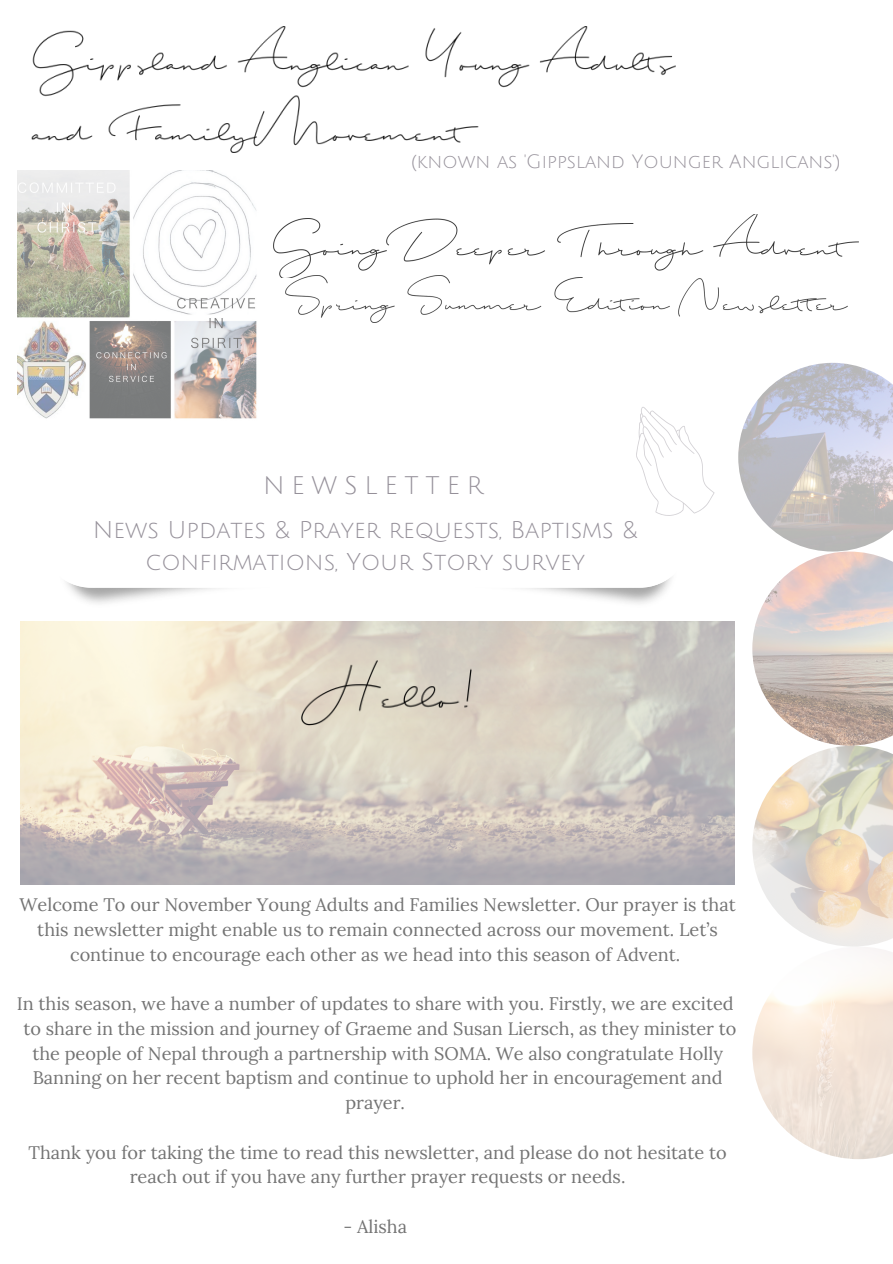
<style>
.page{position:relative;width:893px;height:1264px;background:#fff}
.page>*{position:absolute;margin:0;border:0;box-sizing:border-box;transform-origin:0 0}
.t1{font:24.75px "Julius Sans One";letter-spacing:.275em;color:#959099}
.t2{font:23.7px/32.5px "Julius Sans One";color:#959099;text-align:center}
.t3{font:18.75px "Julius Sans One";color:#959099}
.t4{font:18.15px/24.8px "Lora";color:#737373;text-align:center}
</style>
<div class="page">
<img style="left:738px;top:363px;width:154px;height:188px">
<img style="left:31px;top:27px;width:644px;height:125px">
<img style="left:18px;top:171px;width:239px;height:248px">
<img style="left:752px;top:551px;width:140px;height:608px">
<svg style="left:636px;top:407px;width:78px;height:109px"></svg>
<img style="left:21px;top:621px;width:713px;height:263px">
<img style="left:302px;top:660px;width:169px;height:66px">
<img style="left:274px;top:214px;width:584px;height:64px">
<img style="left:285px;top:275px;width:562px;height:48px">
<p class="t3" style="left:411px;top:152px;width:431px">(known as 'Gippsland Younger Anglicans')</p>
<h1 class="t1" style="left:263px;top:473px;width:221px">NEWSLETTER</h1>
<h2 class="t2" style="left:93px;top:514px;width:546px">News Updates &amp; Prayer requests, Baptisms &amp; confirmations, Your Story survey</h2>
<p class="t4" style="left:20px;top:892px;width:717px">Welcome To our November Young Adults and Families Newsletter. Our prayer is that this newsletter might enable us to remain connected across our movement. Let’s continue to encourage each other as we head into this season of Advent.</p>
<p class="t4" style="left:17px;top:991px;width:721px">In this season, we have a number of updates to share with you. Firstly, we are excited to share in the mission and journey of Graeme and Susan Liersch, as they minister to the people of Nepal through a partnership with SOMA. We also congratulate Holly Banning on her recent baptism and continue to uphold her in encouragement and prayer.</p>
<p class="t4" style="left:28px;top:1139px;width:700px">Thank you for taking the time to read this newsletter, and please do not hesitate to reach out if you have any further prayer requests or needs.</p>
<p class="t4" style="left:343px;top:1213px;width:65px">- Alisha</p>
</div>
